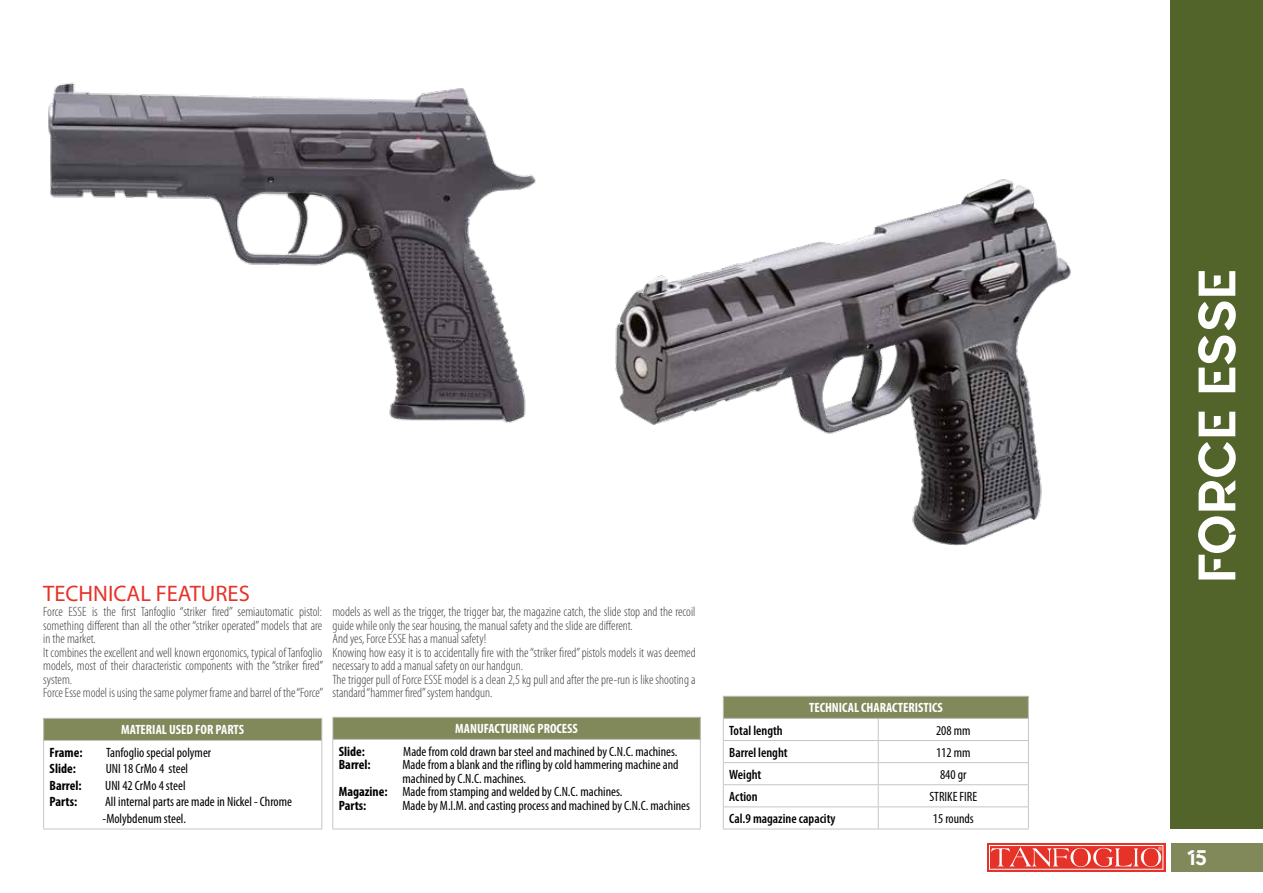
<style>
.page{position:relative;width:1263px;height:893px;background:#fff}
.page>*{position:absolute;margin:0;border:0;box-sizing:border-box;transform-origin:0 0}
.t1{font:52.5px "Quantify";letter-spacing:.05em;color:#fff}
.t2{font:22.5px "Myriad Pro";color:#e63329}
.t3{font:21px "Quantify";color:#fff}
.t4{font:300 condensed 13.5px/13.5px "Myriad Pro";color:#3c3c3b}
.t5{font:condensed 13.5px/16.5px "Myriad Pro";color:#000}
.t6{font:700 condensed 13.5px "Myriad Pro";color:#fff}
.t7{font:600 condensed 13.5px "Myriad Pro";color:#000}
.t8{font:700 condensed 13.5px "Myriad Pro";color:#000}
.s1{font-weight:700}
</style>
<div class="page">
<div style="left:987px;top:843px;width:178px;height:29px;background:#e63329"></div>
<div style="left:989px;top:845px;width:174px;height:25px;border:1px solid #fff"></div>
<svg style="left:991px;top:847px;width:171px;height:20px"></svg>
<div style="left:1171px;top:843px;width:92px;height:29px;background:#81885a"></div>
<div style="left:1171px;top:0;width:92px;height:829px;background:#52642a"></div>
<div style="left:44px;top:718px;width:278px;height:22px;background:#81885a"></div>
<hr style="left:43px;top:718px;width:279px;height:1px;background:#c6c6c6">
<svg style="left:43px;top:719px;width:1px;height:21px"></svg>
<svg style="left:321px;top:719px;width:1px;height:21px"></svg>
<hr style="left:43px;top:740px;width:279px;height:1px;background:#c6c6c6">
<hr style="left:43px;top:741px;width:1px;height:88px;background:#c6c6c6">
<hr style="left:321px;top:741px;width:1px;height:88px;background:#c6c6c6">
<hr style="left:43px;top:829px;width:279px;height:1px;background:#c6c6c6">
<div style="left:333px;top:717px;width:367px;height:22px;background:#81885a"></div>
<hr style="left:332px;top:717px;width:369px;height:1px;background:#c6c6c6">
<svg style="left:332px;top:718px;width:1px;height:21px"></svg>
<svg style="left:700px;top:718px;width:1px;height:21px"></svg>
<hr style="left:332px;top:739px;width:369px;height:1px;background:#c6c6c6">
<hr style="left:332px;top:740px;width:1px;height:89px;background:#c6c6c6">
<hr style="left:700px;top:740px;width:1px;height:89px;background:#c6c6c6">
<hr style="left:332px;top:829px;width:369px;height:1px;background:#c6c6c6">
<div style="left:723px;top:696px;width:305px;height:22px;background:#81885a"></div>
<hr style="left:723px;top:696px;width:155px;height:1px;background:#c6c6c6">
<hr style="left:878px;top:696px;width:151px;height:1px;background:#c6c6c6">
<hr style="left:723px;top:718px;width:155px;height:1px;background:#c6c6c6">
<hr style="left:878px;top:718px;width:151px;height:1px;background:#c6c6c6">
<hr style="left:723px;top:740px;width:155px;height:1px;background:#c6c6c6">
<hr style="left:878px;top:740px;width:151px;height:1px;background:#c6c6c6">
<hr style="left:723px;top:762px;width:155px;height:1px;background:#c6c6c6">
<hr style="left:878px;top:762px;width:151px;height:1px;background:#c6c6c6">
<hr style="left:723px;top:784px;width:155px;height:1px;background:#c6c6c6">
<hr style="left:878px;top:784px;width:151px;height:1px;background:#c6c6c6">
<hr style="left:723px;top:806px;width:155px;height:1px;background:#c6c6c6">
<svg style="left:723px;top:697px;width:1px;height:132px"></svg>
<hr style="left:878px;top:806px;width:151px;height:1px;background:#c6c6c6">
<svg style="left:878px;top:719px;width:1px;height:110px"></svg>
<svg style="left:1028px;top:697px;width:1px;height:132px"></svg>
<hr style="left:723px;top:829px;width:155px;height:1px;background:#c6c6c6">
<hr style="left:878px;top:829px;width:151px;height:1px;background:#c6c6c6">
<img style="left:48px;top:82px;width:488px;height:341px">
<img style="left:615px;top:179px;width:456px;height:367px">
<h2 class="t2" style="left:43px;top:579px;width:208px">TECHNICAL FEATURES</h2>
<p class="t4" style="left:43px;top:605px;width:282px">Force ESSE is the first Tanfoglio “striker fired” semiautomatic pistol: something different than all the other “striker operated” models that are in the market.<br>It combines the excellent and well known ergonomics, typical of Tanfoglio models, most of their characteristic components with the “striker fired” system.<br>Force Esse model is using the same polymer frame and barrel of the “Force”</p>
<p class="t4" style="left:332px;top:605px;width:365px">models as well as the trigger, the trigger bar, the magazine catch, the slide stop and the recoil guide while only the sear housing, the manual safety and the slide are different.<br>And yes, Force ESSE has a manual safety!<br>Knowing how easy it is to accidentally fire with the “striker fired” pistols models it was deemed necessary to add a manual safety on our handgun.<br>The trigger pull of Force ESSE model is a clean 2,5 kg pull and after the pre-run is like shooting a standard “hammer fired” system handgun.</p>
<p class="t6" style="left:121px;top:721px;width:124px">MATERIAL USED FOR PARTS</p>
<p class="t8" style="left:50px;top:744px;width:34px">Frame:</p>
<p class="t5" style="left:106px;top:744px;width:107px">Tanfoglio special polymer</p>
<p class="t8" style="left:50px;top:760px;width:28px">Slide:</p>
<p class="t5" style="left:106px;top:760px;width:84px">UNI 18 CrMo 4 steel</p>
<p class="t8" style="left:50px;top:777px;width:33px">Barrel:</p>
<p class="t5" style="left:105px;top:777px;width:82px">UNI 42 CrMo 4 steel</p>
<p class="t8" style="left:50px;top:793px;width:29px">Parts:</p>
<p class="t5" style="left:103px;top:793px;width:191px">All internal parts are made in Nickel - Chrome -Molybdenum steel.</p>
<p class="t6" style="left:455px;top:720px;width:124px">MANUFACTURING PROCESS</p>
<p class="t8" style="left:339px;top:743px;width:28px">Slide:</p>
<p class="t5" style="left:403px;top:743px;width:276px">Made from cold drawn bar steel and machined by C.N.C. machines.</p>
<p class="t8" style="left:339px;top:756px;width:33px">Barrel:</p>
<p class="t5" style="left:402px;top:756px;width:278px">Made from a blank and the rifling by cold hammering machine and</p>
<p class="t5" style="left:402px;top:770px;width:125px">machined by C.N.C. machines.</p>
<p class="t5" style="left:339px;top:783px;width:285px"><span class="s1">Magazine:</span> Made from stamping and welded by C.N.C. machines.</p>
<p class="t8" style="left:339px;top:797px;width:29px">Parts:</p>
<p class="t5" style="left:402px;top:797px;width:289px">Made by M.I.M. and casting process and machined by C.N.C. machines</p>
<p class="t6" style="left:809px;top:699px;width:135px">TECHNICAL CHARACTERISTICS</p>
<p class="t7" style="left:729px;top:723px;width:55px">Total length</p>
<p class="t5" style="left:936px;top:722px;width:36px">208 mm</p>
<p class="t7" style="left:729px;top:745px;width:60px">Barrel lenght</p>
<p class="t5" style="left:936px;top:744px;width:36px">112 mm</p>
<p class="t7" style="left:729px;top:767px;width:34px">Weight</p>
<p class="t5" style="left:940px;top:766px;width:28px">840 gr</p>
<p class="t7" style="left:729px;top:789px;width:30px">Action</p>
<p class="t5" style="left:929px;top:788px;width:49px">STRIKE FIRE</p>
<p class="t7" style="left:729px;top:811px;width:108px">Cal.9 magazine capacity</p>
<p class="t5" style="left:933px;top:810px;width:42px">15 rounds</p>
<h1 class="t1" style="left:1187px;top:581px;width:314px;rotate:-90deg">FORCE ESSE</h1>
<h3 class="t3" style="left:1187px;top:846px;width:21px">15</h3>
</div>
